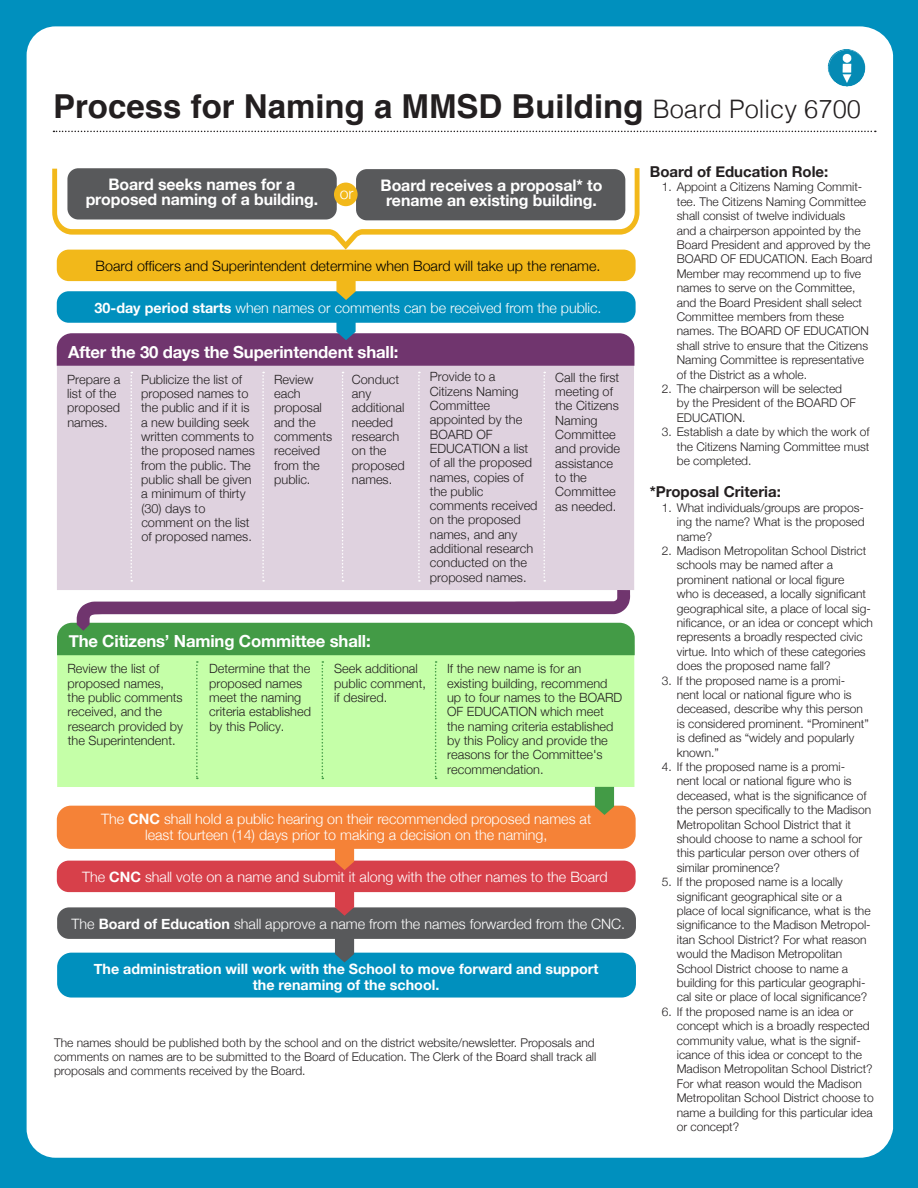
<style>
.page{position:relative;width:918px;height:1188px;background:#fff}
.page>*{position:absolute;margin:0;border:0;box-sizing:border-box;transform-origin:0 0}
.t1{font:700 33px "Helvetica";color:#231f20}
.t2{font:700 16.65px "Helvetica Neue";letter-spacing:-.01em;color:#fff}
.t3{font:700 15.9px/15.9px "Helvetica Neue";letter-spacing:-.005em;color:#fff;text-align:center}
.t4{font:300 15.9px "Helvetica Neue";color:#fff}
.t5{font:700 15px "Helvetica Neue";color:#231f20}
.t6{font:300 14.25px/15.9px "Helvetica Neue";color:#fff;text-align:center}
.t7{font:700 14.25px/15.9px "Helvetica Neue";color:#fff;text-align:center}
.t8{font:300 14.25px "Helvetica Neue";color:#000}
.t9{font:300 12.75px/14.2px "Helvetica Neue";color:#231f20}
.t10{font:300 12px/14.4px "Helvetica Neue";color:#231f20}
.s1{font-weight:300;font-size:25.5px}
.s2{font-weight:700}
</style>
<div class="page">
<div style="left:0;top:0;width:918px;height:1187px;background:#0090be"></div>
<div style="left:27px;top:26px;width:866px;height:1132px;background:#fff"></div>
<svg style="left:53px;top:131px;width:823px;height:1px"></svg>
<img style="left:827px;top:48px;width:38px;height:38px">
<img style="left:828px;top:49px;width:38px;height:38px">
<svg style="left:52px;top:168px;width:588px;height:82px;background:#fbefd0"></svg>
<div style="left:67px;top:168px;width:270px;height:52px;background:#58595b;border-radius:11px"></div>
<div style="left:356px;top:169px;width:269px;height:51px;background:#58595b;border-radius:11px"></div>
<div style="left:334px;top:183px;width:24px;height:23px;background:#f2b81a;border-radius:50%"></div>
<div style="left:57px;top:250px;width:579px;height:31px;background:#f2b81a;border-radius:12px"></div>
<div style="left:57px;top:291px;width:579px;height:32px;background:#0090be;border-radius:12px"></div>
<div style="left:57px;top:355px;width:577px;height:235px;background:#dfd2df"></div>
<svg style="left:130px;top:372px;width:2px;height:210px"></svg>
<svg style="left:262px;top:372px;width:2px;height:210px"></svg>
<svg style="left:342px;top:372px;width:2px;height:210px"></svg>
<svg style="left:418px;top:372px;width:2px;height:210px"></svg>
<svg style="left:543px;top:372px;width:2px;height:210px"></svg>
<div style="left:57px;top:645px;width:577px;height:142px;background:#c5ffa8"></div>
<svg style="left:196px;top:661px;width:2px;height:118px"></svg>
<svg style="left:322px;top:661px;width:1px;height:118px"></svg>
<svg style="left:435px;top:661px;width:2px;height:118px"></svg>
<div style="left:57px;top:806px;width:579px;height:43px;background:#f58237;border-radius:14px"></div>
<div style="left:57px;top:861px;width:579px;height:31px;background:#d7404a;border-radius:12px"></div>
<div style="left:57px;top:907px;width:579px;height:32px;background:#58595b;border-radius:12px"></div>
<div style="left:57px;top:953px;width:579px;height:45px;background:#0090be;border-radius:14px"></div>
<svg style="left:595px;top:787px;width:19px;height:28px"></svg>
<svg style="left:335px;top:849px;width:19px;height:21px"></svg>
<svg style="left:335px;top:892px;width:19px;height:24px"></svg>
<svg style="left:335px;top:939px;width:19px;height:23px"></svg>
<svg style="left:336px;top:281px;width:20px;height:19px"></svg>
<svg style="left:57px;top:317px;width:577px;height:49px;background:#806c97"></svg>
<svg style="left:57px;top:590px;width:578px;height:65px;background:#87a788"></svg>
<p class="t1" style="left:53px;top:80px;width:809px">Process for Naming a MMSD Building <span class="s1">Board Policy 6700</span></p>
<p class="t3" style="left:86px;top:176px;width:234px">Board seeks names for a proposed naming of a building.</p>
<p class="t3" style="left:381px;top:177px;width:223px">Board receives a proposal* to rename an existing building.</p>
<p class="t4" style="left:340px;top:180px;width:15px">or</p>
<p class="t8" style="left:96px;top:254px;width:506px">Board officers and Superintendent determine when Board will take up the rename.</p>
<p class="t6" style="left:95px;top:299px;width:508px"><span class="s2">30-day period starts</span> when names or comments can be received from the public.</p>
<p class="t2" style="left:68px;top:339px;width:332px">After the 30 days the Superintendent shall:</p>
<p class="t9" style="left:67px;top:371px;width:55px">Prepare a list of the proposed names.</p>
<p class="t9" style="left:141px;top:371px;width:115px">Publicize the list of proposed names to the public and if it is a new building seek written comments to the proposed names from the public. The public shall be given a minimum of thirty (30) days to comment on the list of proposed names.</p>
<p class="t9" style="left:274px;top:371px;width:60px">Review each proposal and the comments received from the public.</p>
<p class="t9" style="left:352px;top:371px;width:54px">Conduct any additional needed research on the proposed names.</p>
<p class="t9" style="left:430px;top:369px;width:109px">Provide to a<br>Citizens Naming<br>Committee appointed by the<br>BOARD OF<br>EDUCATION a list of all the proposed names, copies of the public comments received on the proposed names, and any additional research conducted on the proposed names.</p>
<p class="t9" style="left:555px;top:369px;width:66px">Call the first meeting of the Citizens<br>Naming<br>Committee and provide assistance to the<br>Committee as needed.</p>
<p class="t2" style="left:69px;top:628px;width:304px">The Citizens’ Naming Committee shall:</p>
<p class="t9" style="left:67px;top:661px;width:117px">Review the list of proposed names, the public comments received, and the research provided by the Superintendent.</p>
<p class="t9" style="left:209px;top:661px;width:103px">Determine that the proposed names meet the naming criteria established by this Policy.</p>
<p class="t9" style="left:334px;top:661px;width:93px">Seek additional public comment, if desired.</p>
<p class="t9" style="left:447px;top:661px;width:177px">If the new name is for an existing building, recommend up to four names to the BOARD<br>OF EDUCATION which meet the naming criteria established by this Policy and provide the reasons for the Committee's recommendation.</p>
<p class="t6" style="left:101px;top:810px;width:492px">The <span class="s2">CNC</span> shall hold a public hearing on their recommended proposed names at least fourteen (14) days prior to making a decision on the naming,</p>
<p class="t6" style="left:82px;top:868px;width:527px">The <span class="s2">CNC</span> shall vote on a name and submit it along with the other names to the Board</p>
<p class="t6" style="left:72px;top:915px;width:555px">The <span class="s2">Board of Education</span> shall approve a name from the names forwarded from the CNC.</p>
<p class="t7" style="left:94px;top:961px;width:506px">The administration will work with the School to move forward and support the renaming of the school.</p>
<p class="t10" style="left:54px;top:1034px;width:544px">The names should be published both by the school and on the district website/newsletter. Proposals and comments on names are to be submitted to the Board of Education. The Clerk of the Board shall track all proposals and comments received by the Board.</p>
<p class="t5" style="left:650px;top:160px;width:180px">Board of Education Role:</p>
<p class="t10" style="left:677px;top:179px;width:197px;text-indent:-15px">1. Appoint a Citizens Naming Commit&shy;tee. The Citizens Naming Committee shall consist of twelve individuals<br>and a chairperson appointed by the Board President and approved by the BOARD OF EDUCATION. Each Board Member may recommend up to five names to serve on the Committee, and the Board President shall select Committee members from these names. The BOARD OF EDUCATION shall strive to ensure that the Citizens Naming Committee is representative of the District as a whole.</p>
<p class="t10" style="left:677px;top:381px;width:181px;text-indent:-15px">2. The chairperson will be selected by the President of the BOARD OF<br>EDUCATION.</p>
<p class="t10" style="left:677px;top:424px;width:194px;text-align:justify;text-indent:-15px">3. Establish a date by which the work of the Citizens Naming Committee must be completed.</p>
<p class="t5" style="left:650px;top:480px;width:133px">*Proposal Criteria:</p>
<p class="t10" style="left:677px;top:499px;width:189px;text-align:justify;text-indent:-15px">1. What individuals/groups are propos&shy;ing the name? What is the proposed name?</p>
<p class="t10" style="left:677px;top:543px;width:198px;text-indent:-15px">2. Madison Metropolitan School District schools may be named after a prominent national or local figure<br>who is deceased, a locally significant geographical site, a place of local sig&shy;nificance, or an idea or concept which represents a broadly respected civic virtue. Into which of these categories does the proposed name fall?</p>
<p class="t10" style="left:677px;top:672px;width:194px;text-indent:-15px">3. If the proposed name is a promi&shy;nent local or national figure who is deceased, describe why this person is considered prominent. “Prominent” is defined as “widely and popularly known.”</p>
<p class="t10" style="left:677px;top:759px;width:196px;text-indent:-15px">4. If the proposed name is a promi-<br>nent local or national figure who is deceased, what is the significance of the person specifically to the Madison Metropolitan School District that it should choose to name a school for this particular person over others of similar prominence?</p>
<p class="t10" style="left:677px;top:874px;width:195px;text-indent:-15px">5. If the proposed name is a locally significant geographical site or a place of local significance, what is the significance to the Madison Metropol&shy;itan School District? For what reason would the Madison Metropolitan School District choose to name a building for this particular geographi&shy;cal site or place of local significance?</p>
<p class="t10" style="left:677px;top:1003px;width:199px;text-indent:-15px">6. If the proposed name is an idea or concept which is a broadly respected community value, what is the signif&shy;icance of this idea or concept to the Madison Metropolitan School District?<br>For what reason would the Madison Metropolitan School District choose to name a building for this particular idea or concept?</p>
</div>
